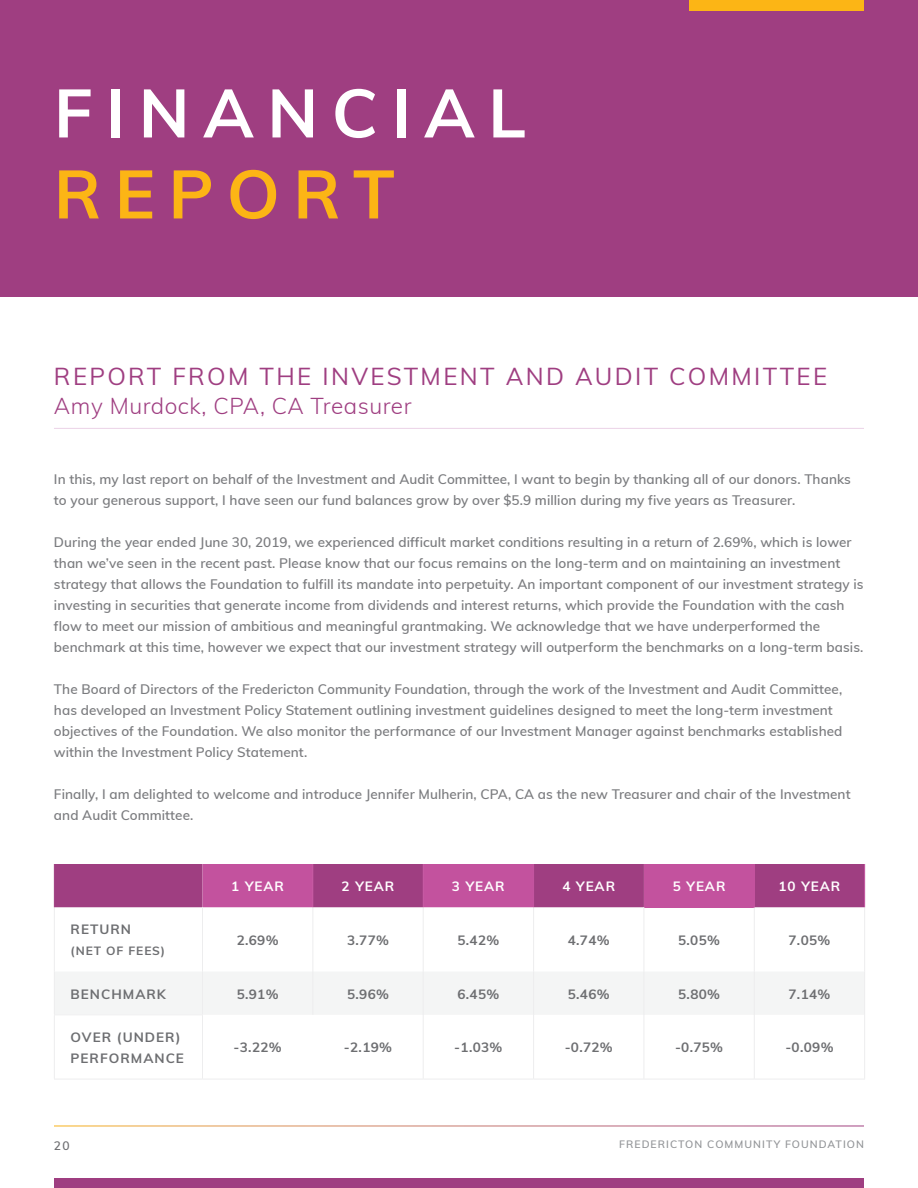
<style>
.page{position:relative;width:918px;height:1188px;background:#fff}
.page>*{position:absolute;margin:0;border:0;box-sizing:border-box;transform-origin:0 0}
.t1{font:700 67.5px "Muli";letter-spacing:.2em;color:#fff}
.t2{font:700 67.5px "Muli";letter-spacing:.2em;color:#fcb515}
.t3{font:24px "Muli";letter-spacing:.1em;color:#9f3e81}
.t4{font:300 22.5px "Muli";letter-spacing:.025em;color:#9f3e81}
.t5{font:600 13.5px/21px "Muli";letter-spacing:.005em;color:#7b7c7f}
.t6{font:700 13.5px/21px "Muli";letter-spacing:.075em;color:#6d6e71}
.t7{font:700 13.5px "Muli";letter-spacing:.075em;color:#fff}
.t8{font:700 12px "Muli";letter-spacing:.075em;color:#6d6e71}
.t9{font:600 12px "Muli";color:#6d6e71}
.t10{font:600 10.5px "Muli";letter-spacing:.1em;color:#939598}
</style>
<div class="page">
<div style="left:54px;top:1178px;width:810px;height:10px;background:#9f3e81"></div>
<svg style="left:55px;top:864px;width:809px;height:43px;background:#aa448a"></svg>
<div style="left:644px;top:864px;width:110px;height:43px;background:#c3529e"></div>
<div style="left:55px;top:972px;width:809px;height:43px;background:#f4f5f5"></div>
<hr style="left:202px;top:1079px;width:111px;height:1px;background:#ededee">
<hr style="left:313px;top:1079px;width:110px;height:1px;background:#ededee">
<hr style="left:423px;top:1079px;width:111px;height:1px;background:#ededee">
<hr style="left:534px;top:1079px;width:110px;height:1px;background:#ededee">
<hr style="left:644px;top:1079px;width:110px;height:1px;background:#ededee">
<hr style="left:754px;top:1079px;width:111px;height:1px;background:#ededee">
<hr style="left:54px;top:907px;width:1px;height:65px;background:#ededee">
<hr style="left:202px;top:907px;width:1px;height:65px;background:#ededee">
<hr style="left:312px;top:907px;width:1px;height:65px;background:#ededee">
<hr style="left:423px;top:907px;width:1px;height:65px;background:#ededee">
<hr style="left:533px;top:907px;width:1px;height:65px;background:#ededee">
<hr style="left:644px;top:907px;width:1px;height:65px;background:#ededee">
<hr style="left:754px;top:907px;width:1px;height:65px;background:#ededee">
<hr style="left:864px;top:907px;width:1px;height:65px;background:#ededee">
<hr style="left:54px;top:972px;width:1px;height:42px;background:#ededee">
<hr style="left:202px;top:972px;width:1px;height:42px;background:#ededee">
<hr style="left:312px;top:972px;width:1px;height:43px;background:#ededee">
<hr style="left:423px;top:972px;width:1px;height:43px;background:#ededee">
<hr style="left:533px;top:972px;width:1px;height:43px;background:#ededee">
<hr style="left:644px;top:972px;width:1px;height:43px;background:#ededee">
<hr style="left:754px;top:972px;width:1px;height:43px;background:#ededee">
<hr style="left:864px;top:972px;width:1px;height:43px;background:#ededee">
<hr style="left:423px;top:1015px;width:1px;height:64px;background:#ededee">
<hr style="left:533px;top:1015px;width:1px;height:64px;background:#ededee">
<hr style="left:644px;top:1015px;width:1px;height:64px;background:#ededee">
<hr style="left:754px;top:1015px;width:1px;height:64px;background:#ededee">
<hr style="left:864px;top:1015px;width:1px;height:64px;background:#ededee">
<hr style="left:54px;top:864px;width:1px;height:43px;background:#9f3e81">
<hr style="left:312px;top:864px;width:1px;height:43px;background:#c3529e">
<hr style="left:423px;top:864px;width:1px;height:43px;background:#c3529e">
<hr style="left:533px;top:864px;width:1px;height:43px;background:#c3529e">
<hr style="left:864px;top:864px;width:1px;height:43px;background:#c3529e">
<hr style="left:54px;top:1014px;width:149px;height:1px;background:#ededee">
<hr style="left:54px;top:1015px;width:1px;height:64px;background:#ededee">
<hr style="left:202px;top:1015px;width:1px;height:64px;background:#ededee">
<hr style="left:54px;top:1079px;width:148px;height:1px;background:#ededee">
<hr style="left:754px;top:864px;width:1px;height:43px;background:#c3529e">
<hr style="left:54px;top:428px;width:810px;height:1px;background:#edd7e9">
<div style="left:0;top:0;width:918px;height:296px;background:#9f3e81"></div>
<div style="left:690px;top:0;width:174px;height:10px;background:#fcb515"></div>
<h1 class="t1" style="left:54px;top:64px;width:474px">FINANCIAL</h1>
<h1 class="t2" style="left:54px;top:145px;width:342px">REPORT</h1>
<h2 class="t3" style="left:54px;top:359px;width:775px">REPORT FROM THE INVESTMENT AND AUDIT COMMITTEE</h2>
<h3 class="t4" style="left:54px;top:389px;width:359px">Amy Murdock, CPA, CA Treasurer</h3>
<p class="t5" style="left:54px;top:468px;width:798px">In this, my last report on behalf of the Investment and Audit Committee, I want to begin by thanking all of our donors. Thanks to your generous support, I have seen our fund balances grow by over $5.9 million during my five years as Treasurer.</p>
<p class="t5" style="left:54px;top:531px;width:811px">During the year ended June 30, 2019, we experienced difficult market conditions resulting in a return of 2.69%, which is lower than we’ve seen in the recent past. Please know that our focus remains on the long-term and on maintaining an investment strategy that allows the Foundation to fulfill its mandate into perpetuity. An important component of our investment strategy is investing in securities that generate income from dividends and interest returns, which provide the Foundation with the cash flow to meet our mission of ambitious and meaningful grantmaking. We acknowledge that we have underperformed the benchmark at this time, however we expect that our investment strategy will outperform the benchmarks on a long-term basis.</p>
<p class="t5" style="left:54px;top:678px;width:790px">The Board of Directors of the Fredericton Community Foundation, through the work of the Investment and Audit Committee, has developed an Investment Policy Statement outlining investment guidelines designed to meet the long-term investment objectives of the Foundation. We also monitor the performance of our Investment Manager against benchmarks established within the Investment Policy Statement.</p>
<p class="t5" style="left:54px;top:783px;width:798px">Finally, I am delighted to welcome and introduce Jennifer Mulherin, CPA, CA as the new Treasurer and chair of the Investment and Audit Committee.</p>
<p class="t6" style="left:71px;top:918px;width:62px">RETURN</p>
<p class="t8" style="left:71px;top:942px;width:96px">(NET OF FEES)</p>
<p class="t7" style="left:231px;top:876px;width:54px">1 YEAR</p>
<p class="t7" style="left:342px;top:876px;width:54px">2 YEAR</p>
<p class="t7" style="left:452px;top:876px;width:54px">3 YEAR</p>
<p class="t7" style="left:562px;top:876px;width:54px">4 YEAR</p>
<p class="t7" style="left:673px;top:876px;width:54px">5 YEAR</p>
<p class="t7" style="left:779px;top:876px;width:63px">10 YEAR</p>
<p class="t6" style="left:237px;top:929px;width:43px">2.69%</p>
<p class="t6" style="left:347px;top:929px;width:43px">3.77%</p>
<p class="t6" style="left:457px;top:929px;width:43px">5.42%</p>
<p class="t6" style="left:568px;top:929px;width:43px">4.74%</p>
<p class="t6" style="left:678px;top:929px;width:43px">5.05%</p>
<p class="t6" style="left:789px;top:929px;width:43px">7.05%</p>
<p class="t6" style="left:71px;top:983px;width:97px">BENCHMARK</p>
<p class="t6" style="left:237px;top:983px;width:43px">5.91%</p>
<p class="t6" style="left:347px;top:983px;width:43px">5.96%</p>
<p class="t6" style="left:457px;top:983px;width:43px">6.45%</p>
<p class="t6" style="left:568px;top:983px;width:43px">5.46%</p>
<p class="t6" style="left:678px;top:983px;width:43px">5.80%</p>
<p class="t6" style="left:789px;top:983px;width:43px">7.14%</p>
<p class="t6" style="left:71px;top:1026px;width:115px">OVER (UNDER)<br>PERFORMANCE</p>
<p class="t6" style="left:234px;top:1036px;width:50px">-3.22%</p>
<p class="t6" style="left:344px;top:1036px;width:50px">-2.19%</p>
<p class="t6" style="left:454px;top:1036px;width:50px">-1.03%</p>
<p class="t6" style="left:565px;top:1036px;width:50px">-0.72%</p>
<p class="t6" style="left:675px;top:1036px;width:50px">-0.75%</p>
<p class="t6" style="left:785px;top:1036px;width:50px">-0.09%</p>
<p class="t9" style="left:54px;top:1137px;width:17px">20</p>
<p class="t10" style="left:619px;top:1137px;width:246px">FREDERICTON COMMUNITY FOUNDATION</p>
</div>
